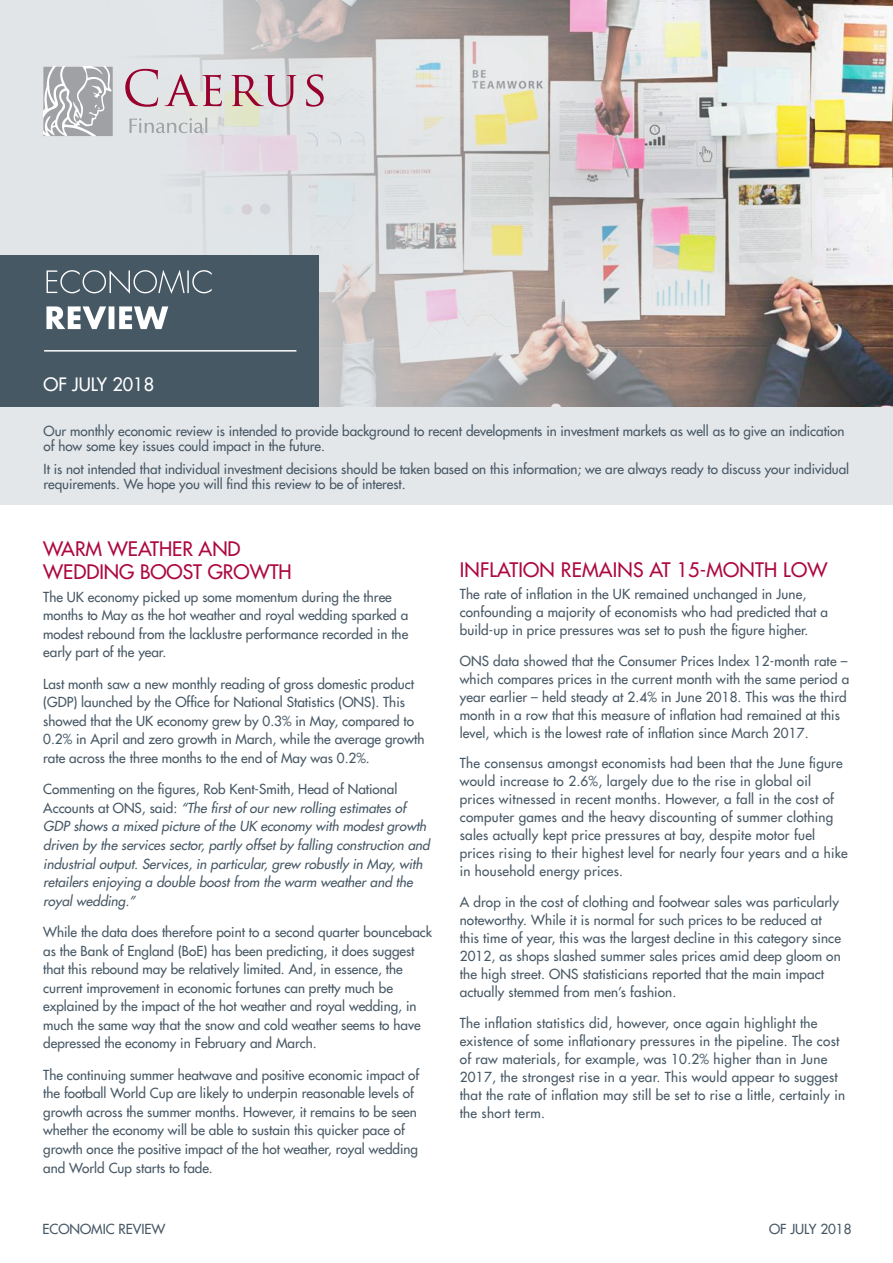
<style>
.page{position:relative;width:893px;height:1263px;background:#fff}
.page>*{position:absolute;margin:0;border:0;box-sizing:border-box;transform-origin:0 0}
.heading_2{font:19.5px/23.1px "Futura LT";color:#ad083f}
.DATE{font:18px "Futura LT";color:#fff}
.body_text{font:13.5px/18.6px "Futura LT";color:#475865}
.body_text-2{font:13.5px/18px "Futura LT";letter-spacing:.02em;color:#475865}
.body_text-3{font:italic 13.5px/18.6px "Futura LT";color:#475865}
.s1{font-style:normal}
</style>
<div class="page">
<img style="left:0;top:0;width:893px;height:407px">
<div style="left:0;top:255px;width:319px;height:154px;background:#475865"></div>
<svg style="left:46px;top:306px;width:122px;height:23px"></svg>
<svg style="left:47px;top:270px;width:165px;height:24px"></svg>
<div style="left:0;top:407px;width:893px;height:98px;background:#e4e7ea"></div>
<hr style="left:44px;top:350px;width:252px;height:2px;background:#fff">
<svg style="left:43px;top:67px;width:70px;height:69px"></svg>
<svg style="left:125px;top:69px;width:33px;height:38px"></svg>
<svg style="left:165px;top:74px;width:57px;height:32px;background:#d0b0ba"></svg>
<svg style="left:232px;top:75px;width:64px;height:32px;background:#cca8b0"></svg>
<svg style="left:306px;top:74px;width:18px;height:33px"></svg>
<svg style="left:129px;top:118px;width:78px;height:15px"></svg>
<p class="DATE" style="left:44px;top:373px;width:112px">OF JULY 2018</p>
<p class="body_text" style="left:44px;top:423px;width:802px;line-height:15px">Our monthly economic review is intended to provide background to recent developments in investment markets as well as to give an indication of how some key issues could impact in the future.</p>
<p class="body_text" style="left:44px;top:462px;width:807px;line-height:15px">It is not intended that individual investment decisions should be taken based on this information; we are always ready to discuss your individual requirements. We hope you will find this review to be of interest.</p>
<p class="heading_2" style="left:43px;top:537px;width:250px">WARM WEATHER AND<br>WEDDING BOOST GROWTH</p>
<p class="body_text" style="left:43px;top:587px;width:367px">The UK economy picked up some momentum during the three months to May as the hot weather and royal wedding sparked a modest rebound from the lacklustre performance recorded in the early part of the year.</p>
<p class="body_text" style="left:43px;top:674px;width:383px">Last month saw a new monthly reading of gross domestic product (GDP) launched by the Office for National Statistics (ONS). This showed that the UK economy grew by 0.3% in May, compared to 0.2% in April and zero growth in March, while the average growth rate across the three months to the end of May was 0.2%.</p>
<p class="body_text-3" style="left:43px;top:780px;width:388px"><span class="s1">Commenting on the figures, Rob Kent-Smith, Head of National Accounts at ONS, said:</span> “The first of our new rolling estimates of GDP shows a mixed picture of the UK economy with modest growth driven by the services sector, partly offset by falling construction and industrial output. Services, in particular, grew robustly in May, with retailers enjoying a double boost from the warm weather and the royal wedding.”</p>
<p class="body_text" style="left:43px;top:923px;width:390px">While the data does therefore point to a second quarter bounceback as the Bank of England (BoE) has been predicting, it does suggest that this rebound may be relatively limited. And, in essence, the current improvement in economic fortunes can pretty much be explained by the impact of the hot weather and royal wedding, in much the same way that the snow and cold weather seems to have depressed the economy in February and March.</p>
<p class="body_text" style="left:43px;top:1065px;width:377px">The continuing summer heatwave and positive economic impact of the football World Cup are likely to underpin reasonable levels of growth across the summer months. However, it remains to be seen whether the economy will be able to sustain this quicker pace of growth once the positive impact of the hot weather, royal wedding and World Cup starts to fade.</p>
<p class="heading_2" style="left:460px;top:558px;width:369px">INFLATION REMAINS AT 15-MONTH LOW</p>
<p class="body_text" style="left:460px;top:585px;width:370px;line-height:18px">The rate of inflation in the UK remained unchanged in June, confounding a majority of economists who had predicted that a build-up in price pressures was set to push the figure higher.</p>
<p class="body_text" style="left:460px;top:652px;width:391px;line-height:18px">ONS data showed that the Consumer Prices Index 12-month rate – which compares prices in the current month with the same period a year earlier – held steady at 2.4% in June 2018. This was the third month in a row that this measure of inflation had remained at this level, which is the lowest rate of inflation since March 2017.</p>
<p class="body_text-2" style="left:460px;top:754px;width:389px">The consensus amongst economists had been that the June figure would increase to 2.6%, largely due to the rise in global oil prices witnessed in recent months. However, a fall in the cost of computer games and the heavy discounting of summer clothing sales actually kept price pressures at bay, despite motor fuel prices rising to their highest level for nearly four years and a hike in household energy prices.</p>
<p class="body_text" style="left:460px;top:893px;width:383px;line-height:18px">A drop in the cost of clothing and footwear sales was particularly noteworthy. While it is normal for such prices to be reduced at this time of year, this was the largest decline in this category since 2012, as shops slashed summer sales prices amid deep gloom on the high street. ONS statisticians reported that the main impact actually stemmed from men’s fashion.</p>
<p class="body_text-2" style="left:460px;top:1014px;width:387px">The inflation statistics did, however, once again highlight the existence of some inflationary pressures in the pipeline. The cost of raw materials, for example, was 10.2% higher than in June 2017, the strongest rise in a year. This would appear to suggest that the rate of inflation may still be set to rise a little, certainly in the short term.</p>
<p class="body_text" style="left:43px;top:1220px;width:124px">ECONOMIC REVIEW</p>
<p class="body_text" style="left:769px;top:1220px;width:84px">OF JULY 2018</p>
</div>
